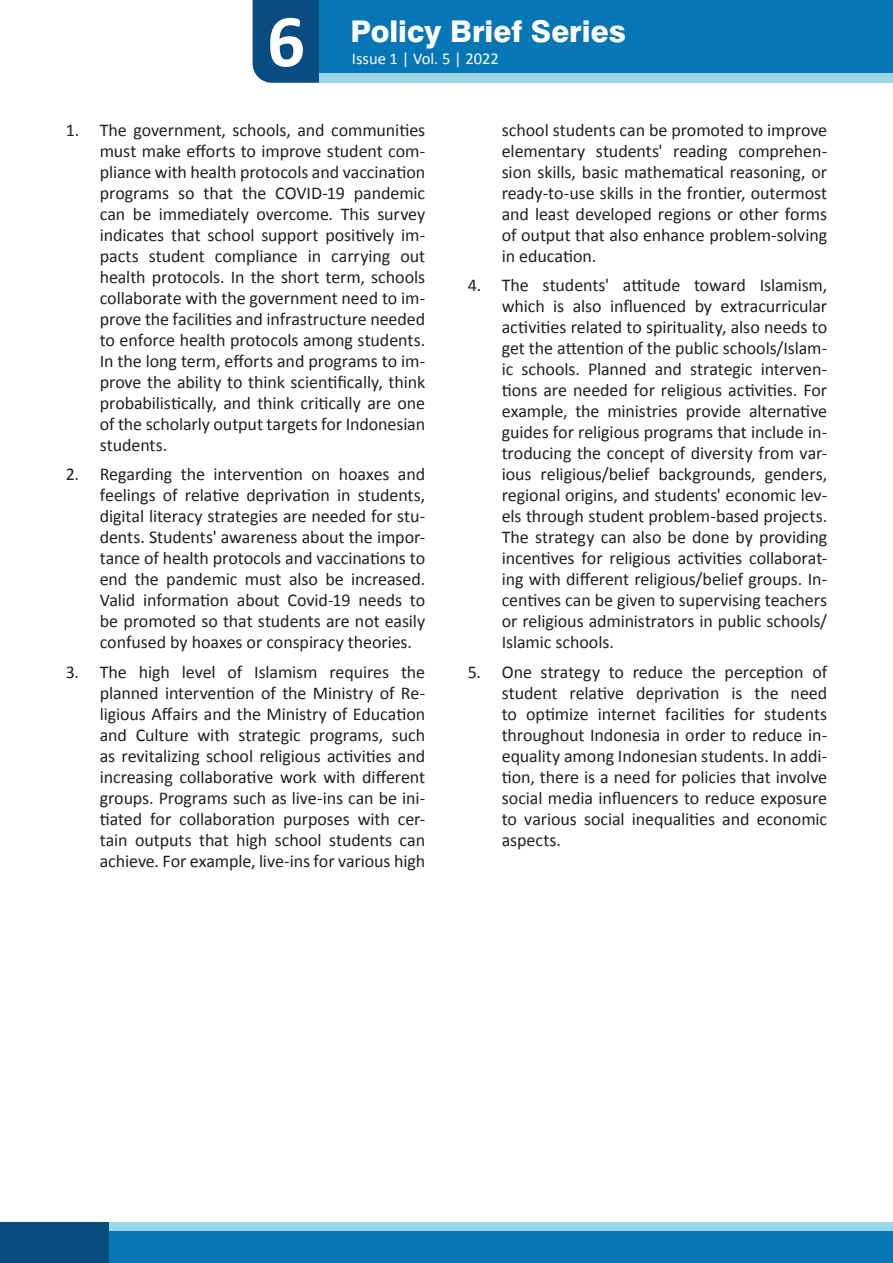
<style>
.page{position:relative;width:893px;height:1263px;background:#fff}
.page>*{position:absolute;margin:0;border:0;box-sizing:border-box;transform-origin:0 0}
.t1{font:700 75px "Calibri";color:#fff}
.t2{font:800 30px "Swiss 721";color:#fff}
.t3{font:18px/21px "Calibri";letter-spacing:-.005em;color:#231f20;text-align:justify}
.t4{font:16.5px "Calibri";color:#fff}
</style>
<div class="page">
<div style="left:0;top:1231px;width:893px;height:32px;background:#0776b7"></div>
<div style="left:0;top:1222px;width:893px;height:9px;background:#9dd6e4"></div>
<div style="left:0;top:1222px;width:109px;height:41px;background:#084c81"></div>
<div style="left:253px;top:0;width:67px;height:83px;background:#084c81"></div>
<div style="left:320px;top:0;width:573px;height:83px;background:#0776b7"></div>
<div style="left:320px;top:73px;width:573px;height:10px;background:#9dd6e4"></div>
<h1 class="t1" style="left:267px;top:-5px;width:40px">6</h1>
<h2 class="t2" style="left:350px;top:13px;width:277px">Policy Brief Series</h2>
<p class="t4" style="left:352px;top:49px;width:148px">Issue 1 | Vol. 5 | 2022</p>
<p class="t3" style="left:100px;top:118px;width:327px;text-indent:-34px">1. The government, schools, and communities must make efforts to improve student com&shy;pliance with health protocols and vaccination programs so that the COVID-19 pandemic can be immediately overcome. This survey indicates that school support positively im&shy;pacts student compliance in carrying out health protocols. In the short term, schools collaborate with the government need to im&shy;prove the facilities and infrastructure needed to enforce health protocols among students.<br>In the long term, efforts and programs to im&shy;prove the ability to think scientifically, think probabilistically, and think critically are one of the scholarly output targets for Indonesian students.</p>
<p class="t3" style="left:100px;top:463px;width:327px;text-indent:-34px">2. Regarding the intervention on hoaxes and feelings of relative deprivation in students, digital literacy strategies are needed for stu&shy;dents. Students' awareness about the impor&shy;tance of health protocols and vaccinations to end the pandemic must also be increased.<br>Valid information about Covid-19 needs to be promoted so that students are not easily confused by hoaxes or conspiracy theories.</p>
<p class="t3" style="left:100px;top:660px;width:327px;text-indent:-34px">3. The high level of Islamism requires the planned intervention of the Ministry of Re&shy;ligious Affairs and the Ministry of Education and Culture with strategic programs, such as revitalizing school religious activities and increasing collaborative work with different groups. Programs such as live-ins can be ini&shy;tiated for collaboration purposes with cer&shy;tain outputs that high school students can achieve. For example, live-ins for various high</p>
<p class="t3" style="left:502px;top:118px;width:327px">school students can be promoted to improve elementary students' reading comprehen&shy;sion skills, basic mathematical reasoning, or ready-to-use skills in the frontier, outermost and least developed regions or other forms of output that also enhance problem-solving in education.</p>
<p class="t3" style="left:502px;top:274px;width:327px;text-indent:-34px">4. The students' attitude toward Islamism, which is also influenced by extracurricular activities related to spirituality, also needs to get the attention of the public schools/Islam&shy;ic schools. Planned and strategic interven&shy;tions are needed for religious activities. For example, the ministries provide alternative guides for religious programs that include in&shy;troducing the concept of diversity from var&shy;ious religious/belief backgrounds, genders, regional origins, and students' economic lev&shy;els through student problem-based projects.<br>The strategy can also be done by providing incentives for religious activities collaborat&shy;ing with different religious/belief groups. In&shy;centives can be given to supervising teachers or religious administrators in public schools/ Islamic schools.</p>
<p class="t3" style="left:502px;top:660px;width:327px;text-indent:-34px">5. One strategy to reduce the perception of student relative deprivation is the need to optimize internet facilities for students throughout Indonesia in order to reduce in&shy;equality among Indonesian students. In addi&shy;tion, there is a need for policies that involve social media influencers to reduce exposure to various social inequalities and economic aspects.</p>
</div>
